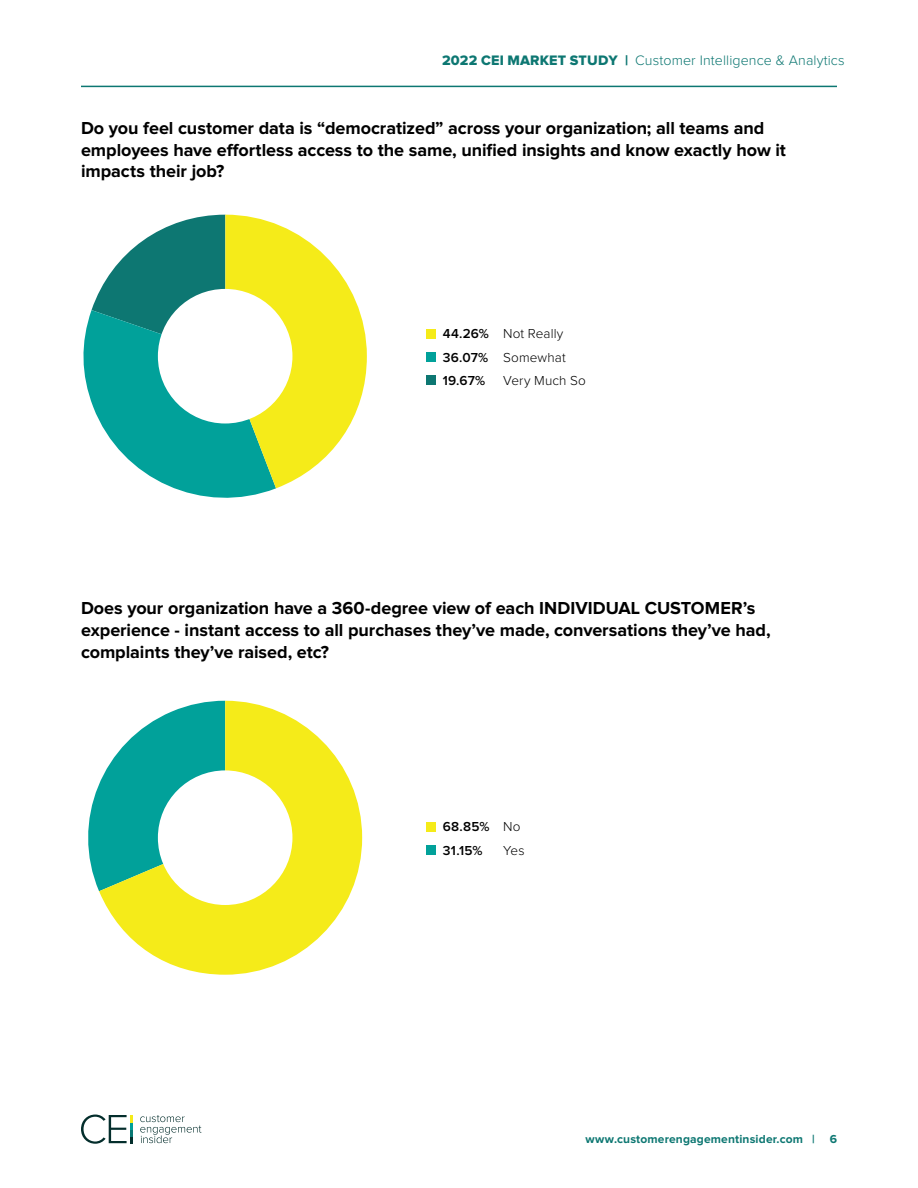
<style>
.page{position:relative;width:918px;height:1188px;background:#fff}
.page>*{position:absolute;margin:0;border:0;box-sizing:border-box;transform-origin:0 0}
.t1{font:700 18px/21.6px "Proxima Nova";letter-spacing:-.005em;color:#000}
.t2{font:300 14.25px "Proxima Nova";letter-spacing:.01em;color:#0d7772}
.t3{font:600 13.5px/23.2px "Proxima Nova";letter-spacing:.015em;color:#000}
.t4{font:300 13.5px "Proxima Nova";letter-spacing:.01em;color:#000}
.t5{font:700 12px "Proxima Nova";letter-spacing:.015em;color:#0d7772}
.s1{font-family:"Proxima Nova Extrabld";font-weight:400}
.s2{font-weight:300}
</style>
<div class="page">
<hr style="left:81px;top:86px;width:756px;height:1px;background:#0d7772">
<svg style="left:140px;top:1115px;width:61px;height:28px"></svg>
<svg style="left:81px;top:1115px;width:52px;height:29px"></svg>
<svg style="left:83px;top:215px;width:284px;height:283px"></svg>
<div style="left:158px;top:289px;width:134px;height:135px;background:#fff;border-radius:50%"></div>
<svg style="left:88px;top:785px;width:11px;height:106px"></svg>
<svg style="left:99px;top:701px;width:263px;height:274px;fill:#f5eb19"></svg>
<div style="left:158px;top:770px;width:134px;height:135px;background:#fff;border-radius:50%"></div>
<div style="left:427px;top:329px;width:9px;height:10px;background:#f5eb19"></div>
<div style="left:427px;top:352px;width:9px;height:10px;background:#01a19a"></div>
<div style="left:427px;top:375px;width:9px;height:10px;background:#0d7772"></div>
<div style="left:427px;top:822px;width:9px;height:10px;background:#f5eb19"></div>
<div style="left:427px;top:845px;width:9px;height:10px;background:#01a19a"></div>
<p class="t2" style="left:442px;top:50px;width:404px"><span class="s1">2022 CEI MARKET STUDY |</span> Customer Intelligence &amp; Analytics</p>
<p class="t1" style="left:81px;top:118px;width:707px">Do you feel customer data is “democratized” across your organization; all teams and employees have effortless access to the same, unified insights and know exactly how it impacts their job?</p>
<p class="t3" style="left:443px;top:323px;width:124px">44.26% <span class="s2">Not Really<br></span>36.07% <span class="s2">Somewhat<br></span>19.67%</p>
<p class="t4" style="left:503px;top:374px;width:84px">Very Much So</p>
<p class="t1" style="left:81px;top:598px;width:691px">Does your organization have a 360-degree view of each INDIVIDUAL CUSTOMER’s experience - instant access to all purchases they’ve made, conversations they’ve had, complaints they’ve raised, etc?</p>
<p class="t3" style="left:443px;top:816px;width:79px">68.85% <span class="s2">No<br></span>31.15%</p>
<p class="t4" style="left:503px;top:844px;width:23px">Yes</p>
<p class="t5" style="left:585px;top:1134px;width:253px">www.customerengagementinsider.com | 6</p>
</div>
